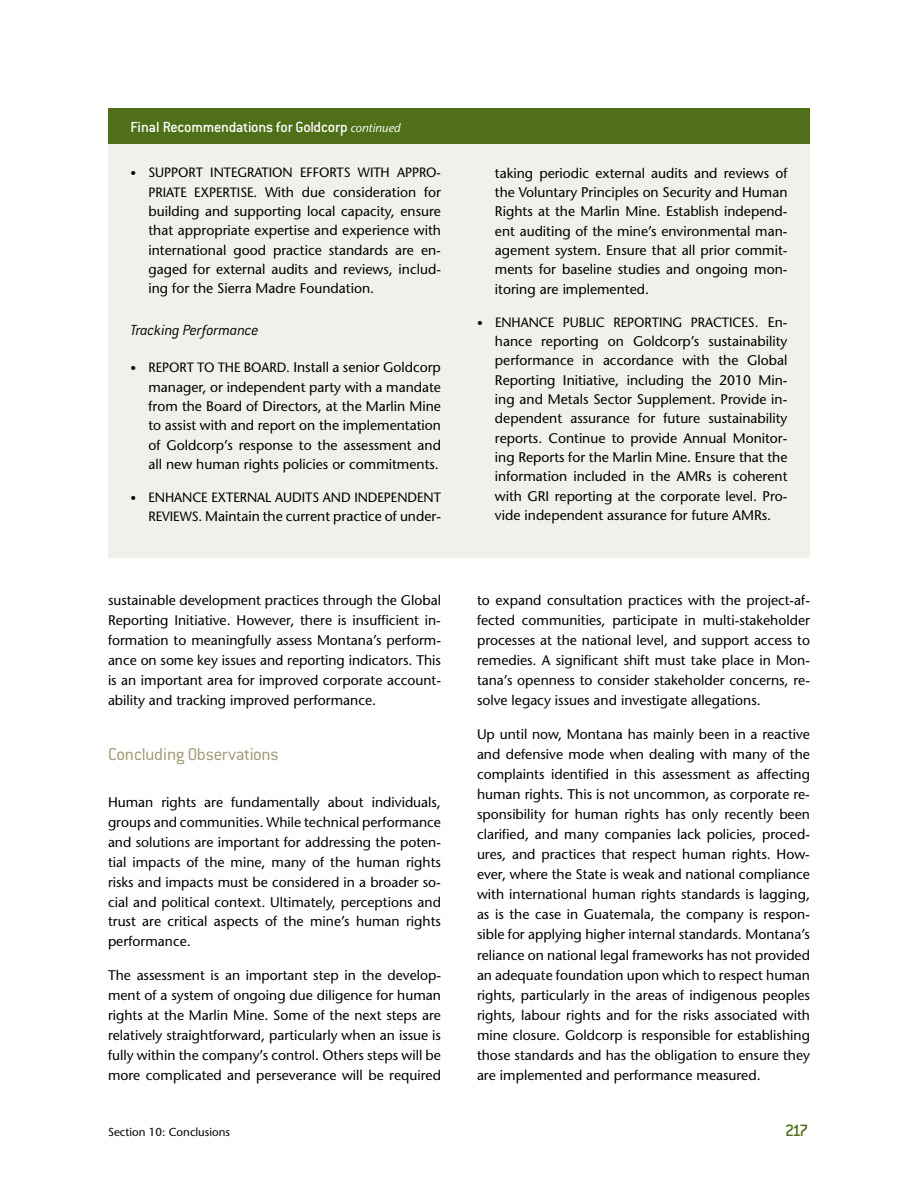
<style>
.page{position:relative;width:918px;height:1188px;background:#fff}
.page>*{position:absolute;margin:0;border:0;box-sizing:border-box;transform-origin:0 0}
.t1{font:300 18.75px "Conduit ITC";letter-spacing:-.01em;color:#9b946e}
.t2{font:500 18px "Conduit ITC";color:#4f6f19}
.t3{font:500 16.05px "Conduit ITC";letter-spacing:-.015em;color:#fff}
.t4{font:italic 300 16.05px "Conduit ITC";letter-spacing:-.015em;color:#000}
.t5{font:13.95px/19.4px "Stone Sans";color:#000;text-align:justify}
.t6{font:13.5px "Stone Sans";letter-spacing:-.005em;color:#000}
.t7{font:11.55px "Stone Sans";color:#000}
.s1{font-family:"Stone Sans";font-weight:400;font-style:italic;font-size:12px}
.s2{font-size:11.55px}
.s3{font-size:13.5px}
.s4{font-size:13.95px}
</style>
<div class="page">
<div style="left:108px;top:108px;width:702px;height:450px;background:#eff2ea"></div>
<div style="left:108px;top:108px;width:702px;height:36px;background:#4f6f19"></div>
<p class="t3" style="left:130px;top:118px;width:271px">Final Recommendations for Goldcorp <span class="s1">continued</span></p>
<p class="t6" style="left:130px;top:164px;width:312px"><span class="s2">•</span> SUPPORT INTEGRATION EFFORTS WITH APPRO-</p>
<p class="t5" style="left:148px;top:182px;width:294px"><span class="s3">PRIATE EXPERTISE.</span> With due consideration for building and supporting local capacity, ensure that appropriate expertise and experience with international good practice standards are en&shy;gaged for external audits and reviews, includ&shy;ing for the Sierra Madre Foundation.</p>
<p class="t4" style="left:130px;top:321px;width:130px">Tracking Performance</p>
<p class="t5" style="left:149px;top:358px;width:294px;text-indent:-18px"><span class="s2">•</span> <span class="s3">REPORT TO THE BOARD.</span> Install a senior Goldcorp manager, or independent party with a mandate from the Board of Directors, at the Marlin Mine to assist with and report on the implementation of Goldcorp’s response to the assessment and all new human rights policies or commitments.</p>
<p class="t6" style="left:130px;top:489px;width:312px"><span class="s2">•</span> ENHANCE EXTERNAL AUDITS AND INDEPENDENT</p>
<p class="t5" style="left:148px;top:507px;width:294px"><span class="s3">REVIEWS.</span> Maintain the current practice of under-</p>
<p class="t5" style="left:108px;top:590px;width:335px;line-height:20px">sustainable development practices through the Global Reporting Initiative. However, there is insufficient in&shy;formation to meaningfully assess Montana’s perform&shy;ance on some key issues and reporting indicators. This is an important area for improved corporate account&shy;ability and tracking improved performance.</p>
<h1 class="t1" style="left:108px;top:744px;width:172px">Concluding Observations</h1>
<p class="t5" style="left:108px;top:792px;width:335px;line-height:20px">Human rights are fundamentally about individuals, groups and communities. While technical performance and solutions are important for addressing the poten&shy;tial impacts of the mine, many of the human rights risks and impacts must be considered in a broader so&shy;cial and political context. Ultimately, perceptions and trust are critical aspects of the mine’s human rights performance.</p>
<p class="t5" style="left:108px;top:965px;width:335px;line-height:20px">The assessment is an important step in the develop&shy;ment of a system of ongoing due diligence for human rights at the Marlin Mine. Some of the next steps are relatively straightforward, particularly when an issue is fully within the company’s control. Others steps will be more complicated and perseverance will be required</p>
<p class="t5" style="left:495px;top:163px;width:294px">taking periodic external audits and reviews of the Voluntary Principles on Security and Human Rights at the Marlin Mine. Establish independ&shy;ent auditing of the mine’s environmental man&shy;agement system. Ensure that all prior commit&shy;ments for baseline studies and ongoing mon&shy;itoring are implemented.</p>
<p class="t6" style="left:477px;top:314px;width:312px"><span class="s2">•</span> ENHANCE PUBLIC REPORTING PRACTICES. <span class="s4">En-</span></p>
<p class="t5" style="left:495px;top:331px;width:294px">hance reporting on Goldcorp’s sustainability performance in accordance with the Global Reporting Initiative, including the 2010 Min&shy;ing and Metals Sector Supplement. Provide in&shy;dependent assurance for future sustainability reports. Continue to provide Annual Monitor&shy;ing Reports for the Marlin Mine. Ensure that the information included in the AMRs is coherent with GRI reporting at the corporate level. Pro&shy;vide independent assurance for future AMRs.</p>
<p class="t5" style="left:477px;top:590px;width:335px;line-height:20.1px">to expand consultation practices with the project-af&shy;fected communities, participate in multi-stakeholder processes at the national level, and support access to remedies. A significant shift must take place in Mon&shy;tana’s openness to consider stakeholder concerns, re&shy;solve legacy issues and investigate allegations.</p>
<p class="t5" style="left:477px;top:724px;width:335px;line-height:20.1px">Up until now, Montana has mainly been in a reactive and defensive mode when dealing with many of the complaints identified in this assessment as affecting human rights. This is not uncommon, as corporate re&shy;sponsibility for human rights has only recently been clarified, and many companies lack policies, proced&shy;ures, and practices that respect human rights. How&shy;ever, where the State is weak and national compliance with international human rights standards is lagging, as is the case in Guatemala, the company is respon&shy;sible for applying higher internal standards. Montana’s reliance on national legal frameworks has not provided an adequate foundation upon which to respect human rights, particularly in the areas of indigenous peoples rights, labour rights and for the risks associated with mine closure. Goldcorp is responsible for establishing those standards and has the obligation to ensure they are implemented and performance measured.</p>
<p class="t7" style="left:108px;top:1124px;width:124px">Section 10: Conclusions</p>
<p class="t2" style="left:785px;top:1120px;width:25px">217</p>
</div>
